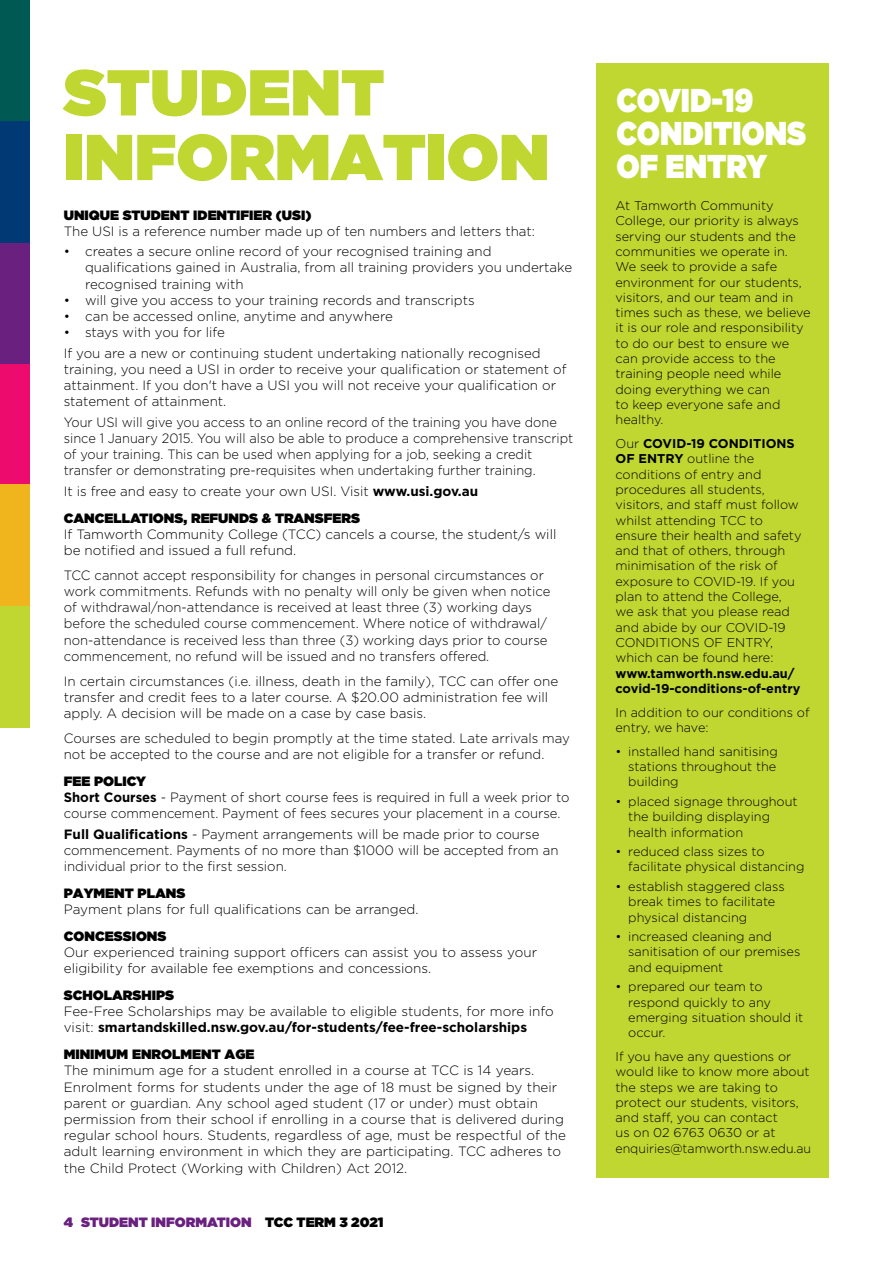
<style>
.page{position:relative;width:893px;height:1263px;background:#fff}
.page>*{position:absolute;margin:0;border:0;box-sizing:border-box;transform-origin:0 0}
.t1{font:900 64.65px/64.7px "Gotham";color:#bfd730}
.t2{font:900 33px/33px "Gotham";color:#fff;scale:.87 1}
.t3{font:300 13.5px/16.2px "Gotham";color:#000}
.t4{font:300 13.5px/16.2px "Gotham";color:#000;scale:.95 1}
.t5{font:900 13.5px "Gotham";color:#000}
.t6{font:900 13.5px "Gotham";color:#69207e}
.t7{font:300 12.75px/15.3px "Gotham";color:#000}
.t8{font:700 12.75px/15.3px "Gotham";color:#000}
.s1{font-weight:700}
.s2{font-weight:900}
.s3{color:#000}
</style>
<div class="page">
<div style="left:596px;top:64px;width:233px;height:1114px;background:#bfd730"></div>
<div style="left:0;top:0;width:30px;height:121px;background:#005952"></div>
<div style="left:0;top:364px;width:30px;height:121px;background:#ed0c6e"></div>
<div style="left:0;top:242px;width:30px;height:122px;background:#69207e"></div>
<div style="left:0;top:121px;width:30px;height:121px;background:#003974"></div>
<div style="left:0;top:606px;width:30px;height:121px;background:#bfd730"></div>
<div style="left:0;top:485px;width:30px;height:121px;background:#f0b51c"></div>
<h1 class="t1" style="left:64px;top:59px;width:487px">STUDENT<br>INFORMATION</h1>
<p class="t5" style="left:64px;top:205px;width:249px">UNIQUE STUDENT IDENTIFIER (USI)</p>
<p class="t3" style="left:64px;top:223px;width:473px">The USI is a reference number made up of ten numbers and letters that:</p>
<p class="t3" style="left:85px;top:243px;width:489px;text-indent:-21px">• creates a secure online record of your recognised training and qualifications gained in Australia, from all training providers you undertake recognised training with</p>
<p class="t3" style="left:64px;top:292px;width:412px">• will give you access to your training records and transcripts</p>
<p class="t3" style="left:64px;top:308px;width:331px">• can be accessed online, anytime and anywhere</p>
<p class="t3" style="left:64px;top:322px;width:478px;line-height:20.4px">• stays with you for life<br>If you are a new or continuing student undertaking nationally recognised</p>
<p class="t3" style="left:64px;top:361px;width:504px">training, you need a USI in order to receive your qualification or statement of attainment. If you don't have a USI you will not receive your qualification or statement of attainment.</p>
<p class="t4" style="left:64px;top:414px;width:538px">Your USI will give you access to an online record of the training you have done since 1 January 2015. You will also be able to produce a comprehensive transcript of your training. This can be used when applying for a job, seeking a credit transfer or demonstrating pre-requisites when undertaking further training.</p>
<p class="t3" style="left:64px;top:477px;width:416px;line-height:26.8px">It is free and easy to create your own USI. Visit <span class="s1">www.usi.gov.au<br></span><span class="s2">CANCELLATIONS, REFUNDS &amp; TRANSFERS</span></p>
<p class="t3" style="left:64px;top:526px;width:494px">If Tamworth Community College (TCC) cancels a course, the student/s will be notified and issued a full refund.</p>
<p class="t3" style="left:64px;top:566px;width:488px">TCC cannot accept responsibility for changes in personal circumstances or work commitments. Refunds with no penalty will only be given when notice of withdrawal/non-attendance is received at least three (3) working days before the scheduled course commencement. Where notice of withdrawal/ non-attendance is received less than three (3) working days prior to course commencement, no refund will be issued and no transfers offered.</p>
<p class="t3" style="left:64px;top:672px;width:496px">In certain circumstances (i.e. illness, death in the family), TCC can offer one transfer and credit fees to a later course. A $20.00 administration fee will apply. A decision will be made on a case by case basis.</p>
<p class="t3" style="left:64px;top:729px;width:508px">Courses are scheduled to begin promptly at the time stated. Late arrivals may not be accepted to the course and are not eligible for a transfer or refund.</p>
<p class="t3" style="left:64px;top:772px;width:507px"><span class="s2">FEE POLICY<br></span><span class="s1">Short Courses</span> - Payment of short course fees is required in full a week prior to course commencement. Payment of fees secures your placement in a course.</p>
<p class="t3" style="left:64px;top:825px;width:496px"><span class="s1">Full Qualifications</span> - Payment arrangements will be made prior to course commencement. Payments of no more than $1000 will be accepted from an individual prior to the first session.</p>
<p class="t5" style="left:64px;top:883px;width:123px">PAYMENT PLANS</p>
<p class="t3" style="left:64px;top:901px;width:356px">Payment plans for full qualifications can be arranged.</p>
<p class="t5" style="left:64px;top:926px;width:104px">CONCESSIONS</p>
<p class="t3" style="left:64px;top:944px;width:475px">Our experienced training support officers can assist you to assess your eligibility for available fee exemptions and concessions.</p>
<p class="t5" style="left:64px;top:985px;width:112px">SCHOLARSHIPS</p>
<p class="t3" style="left:64px;top:1003px;width:491px">Fee-Free Scholarships may be available to eligible students, for more info visit: <span class="s1">smartandskilled.nsw.gov.au/for-students/fee-free-scholarships</span></p>
<p class="t5" style="left:64px;top:1045px;width:192px">MINIMUM ENROLMENT AGE</p>
<p class="t3" style="left:64px;top:1062px;width:504px">The minimum age for a student enrolled in a course at TCC is 14 years.<br>Enrolment forms for students under the age of 18 must be signed by their parent or guardian. Any school aged student (17 or under) must obtain permission from their school if enrolling in a course that is delivered during regular school hours. Students, regardless of age, must be respectful of the adult learning environment in which they are participating. TCC adheres to the Child Protect (Working with Children) Act 2012.</p>
<p class="t6" style="left:64px;top:1212px;width:321px">4 STUDENT INFORMATION <span class="s3">TCC TERM 3 2021</span></p>
<h2 class="t2" style="left:617px;top:83px;width:220px">COVID-19<br>CONDITIONS<br>OF ENTRY</h2>
<p class="t7" style="left:615px;top:197px;width:197px">At Tamworth Community<br>College, our priority is always serving our students and the communities we operate in.<br>We seek to provide a safe environment for our students, visitors, and our team and in times such as these, we believe it is our role and responsibility to do our best to ensure we can provide access to the training people need while doing everything we can<br>to keep everyone safe and healthy.</p>
<p class="t7" style="left:615px;top:435px;width:187px">Our <span class="s1">COVID-19 CONDITIONS<br>OF ENTRY</span> outline the conditions of entry and procedures all students, visitors, and staff must follow whilst attending TCC to ensure their health and safety and that of others, through minimisation of the risk of exposure to COVID-19. If you plan to attend the College, we ask that you please read and abide by our COVID-19<br>CONDITIONS OF ENTRY, which can be found here:</p>
<p class="t8" style="left:615px;top:665px;width:186px">www.tamworth.nsw.edu.au/ covid-19-conditions-of-entry</p>
<p class="t7" style="left:615px;top:704px;width:196px">In addition to our conditions of entry, we have:</p>
<p class="t7" style="left:628px;top:743px;width:151px;text-align:justify;text-indent:-13px">• installed hand sanitising stations throughout the building</p>
<p class="t7" style="left:628px;top:793px;width:171px;text-indent:-13px">• placed signage throughout the building displaying health information</p>
<p class="t7" style="left:628px;top:843px;width:178px;text-indent:-13px">• reduced class sizes to facilitate physical distancing</p>
<p class="t7" style="left:628px;top:878px;width:158px;text-indent:-13px">• establish staggered class break times to facilitate physical distancing</p>
<p class="t7" style="left:628px;top:928px;width:174px;text-indent:-13px">• increased cleaning and sanitisation of our premises and equipment</p>
<p class="t7" style="left:628px;top:979px;width:177px;text-indent:-13px">• prepared our team to respond quickly to any emerging situation should it occur.</p>
<p class="t7" style="left:615px;top:1048px;width:197px">If you have any questions or would like to know more about the steps we are taking to protect our students, visitors, and staff, you can contact<br>us on 02 6763 0630 or at enquiries@tamworth.nsw.edu.au</p>
</div>
